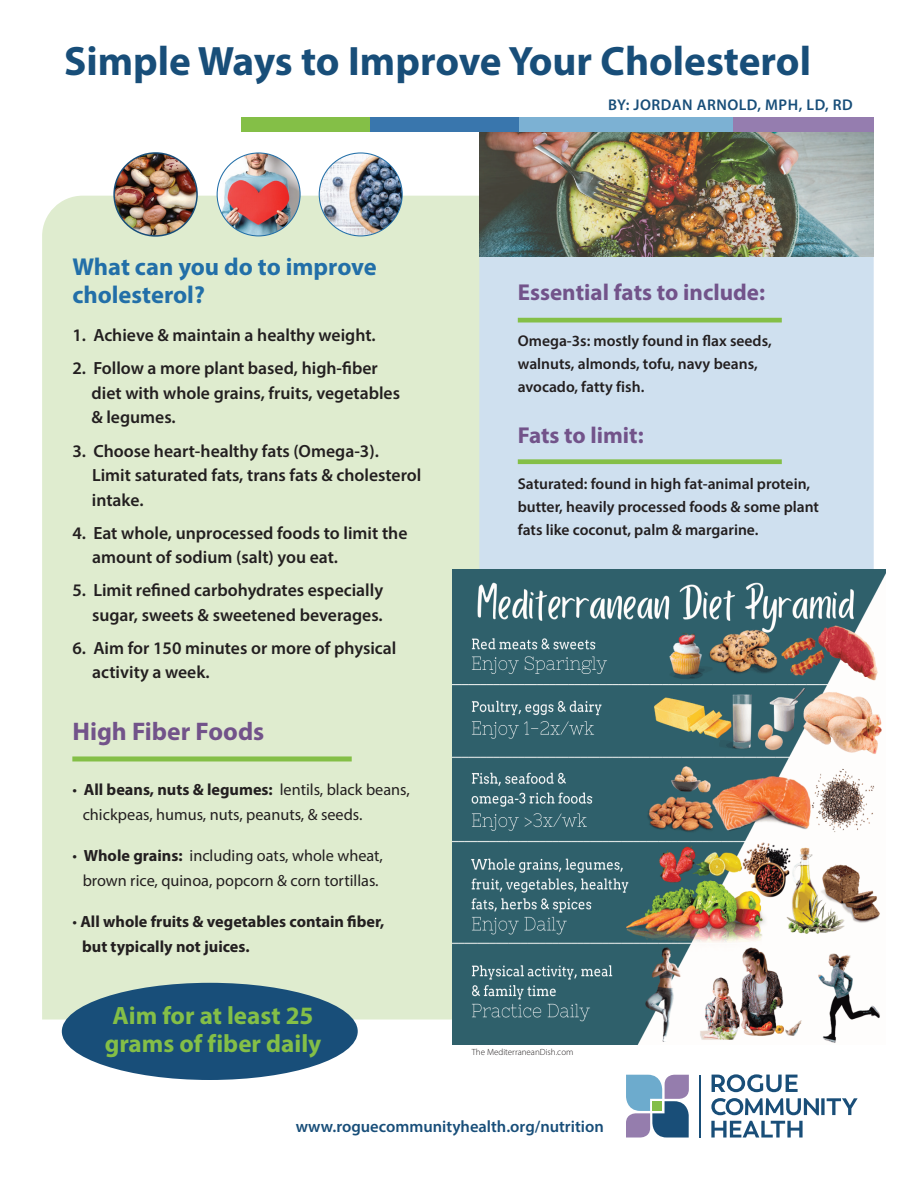
<style>
.page{position:relative;width:918px;height:1188px;background:#fff}
.page>*{position:absolute;margin:0;border:0;box-sizing:border-box;transform-origin:0 0}
.t1{font:700 41.25px "Myriad Pro";color:#184e79}
.t2{font:700 25.5px "Myriad Pro";color:#72538a}
.t3{font:700 25.05px/27.8px "Myriad Pro";color:#84bf47;text-align:center}
.t4{font:700 24.45px/28.5px "Myriad Pro";color:#226fa8}
.t5{font:700 23.1px "Myriad Pro";color:#72538a}
.t6{font:600 17.7px/24.5px "Myriad Pro";color:#231f20}
.t7{font:600 16.5px "Myriad Pro";color:#184e79}
.t8{font:16.2px/25.5px "Myriad Pro";color:#231f20}
.t9{font:700 16.2px/25.5px "Myriad Pro";color:#231f20}
.t10{font:600 15.6px/22.6px "Myriad Pro";color:#231f20}
.t11{font:600 15.6px "Myriad Pro";letter-spacing:.03em;color:#184e79}
.t12{font:300 9px "Myriad Pro";color:#231f20}
.s1{font-weight:700}
.s2{font-weight:400}
</style>
<div class="page">
<div style="left:42px;top:196px;width:437px;height:824px;background:#dfeccf"></div>
<hr style="left:700px;top:1075px;width:1px;height:63px;background:#194e78">
<svg style="left:711px;top:1098px;width:147px;height:17px"></svg>
<svg style="left:711px;top:1121px;width:92px;height:17px"></svg>
<svg style="left:712px;top:1074px;width:86px;height:18px"></svg>
<svg style="left:626px;top:1075px;width:63px;height:63px;background:#7892b1"></svg>
<div style="left:479px;top:256px;width:395px;height:313px;background:#cfe0ef"></div>
<img style="left:114px;top:153px;width:83px;height:83px;border-radius:41px">
<div style="left:113px;top:152px;width:85px;height:85px;border:2px solid #184e79;border-radius:50%"></div>
<img style="left:319px;top:153px;width:83px;height:83px;border-radius:41px">
<img style="left:217px;top:153px;width:83px;height:83px;border-radius:41px">
<div style="left:62px;top:983px;width:296px;height:97px;background:#184e79;border-radius:50%"></div>
<div style="left:518px;top:318px;width:264px;height:5px;background:#84bf47"></div>
<img style="left:452px;top:569px;width:433px;height:476px">
<div style="left:72px;top:756px;width:280px;height:5px;background:#84bf47"></div>
<div style="left:518px;top:459px;width:264px;height:5px;background:#84bf47"></div>
<img style="left:479px;top:131px;width:395px;height:125px">
<div style="left:241px;top:117px;width:130px;height:14px;background:#84bf47"></div>
<div style="left:371px;top:117px;width:148px;height:14px;background:#3976ad"></div>
<div style="left:519px;top:117px;width:214px;height:14px;background:#7cb1d3"></div>
<div style="left:733px;top:117px;width:141px;height:14px;background:#957daf"></div>
<h1 class="t1" style="left:64px;top:34px;width:748px">Simple Ways to Improve Your Cholesterol</h1>
<p class="t11" style="left:608px;top:94px;width:246px">BY: JORDAN ARNOLD, MPH, LD, RD</p>
<h3 class="t4" style="left:72px;top:251px;width:306px">What can you do to improve cholesterol?</h3>
<p class="t6" style="left:72px;top:323px;width:305px">1. Achieve &amp; maintain a healthy weight.</p>
<p class="t6" style="left:91px;top:356px;width:310px;text-indent:-19px">2. Follow a more plant based, high-fiber diet with whole grains, fruits, vegetables &amp; legumes.</p>
<p class="t6" style="left:92px;top:438px;width:331px;text-indent:-20px">3. Choose heart-healthy fats (Omega-3).<br>Limit saturated fats, trans fats &amp; cholesterol intake.</p>
<p class="t6" style="left:92px;top:520px;width:317px;text-indent:-20px">4. Eat whole, unprocessed foods to limit the amount of sodium (salt) you eat.</p>
<p class="t6" style="left:72px;top:578px;width:312px;text-align:right">5. Limit refined carbohydrates especially sugar, sweets &amp; sweetened beverages.</p>
<p class="t6" style="left:92px;top:635px;width:306px;text-indent:-20px">6. Aim for 150 minutes or more of physical activity a week.</p>
<h2 class="t2" style="left:72px;top:714px;width:193px">High Fiber Foods</h2>
<p class="t8" style="left:83px;top:776px;width:329px;text-indent:-10px">• <span class="s1">All beans, nuts &amp; legumes:</span> lentils, black beans, chickpeas, humus, nuts, peanuts, &amp; seeds.</p>
<p class="t8" style="left:72px;top:842px;width:312px;text-align:center">• <span class="s1">Whole grains:</span> including oats, whole wheat, brown rice, quinoa, popcorn &amp; corn tortillas.</p>
<p class="t9" style="left:82px;top:908px;width:304px;text-indent:-10px"><span class="s2">•</span> All whole fruits &amp; vegetables contain fiber, but typically not juices.</p>
<h3 class="t3" style="left:105px;top:1001px;width:218px">Aim for at least 25 grams of fiber daily</h3>
<h3 class="t5" style="left:518px;top:277px;width:249px">Essential fats to include:</h3>
<p class="t10" style="left:518px;top:329px;width:255px">Omega-3s: mostly found in flax seeds, walnuts, almonds, tofu, navy beans, avocado, fatty fish.</p>
<h3 class="t5" style="left:518px;top:420px;width:127px">Fats to limit:</h3>
<p class="t10" style="left:518px;top:473px;width:303px">Saturated: found in high fat-animal protein, butter, heavily processed foods &amp; some plant fats like coconut, palm &amp; margarine.</p>
<p class="t12" style="left:472px;top:1047px;width:103px">The MediterraneanDish.com</p>
<p class="t7" style="left:296px;top:1116px;width:310px">www.roguecommunityhealth.org/nutrition</p>
</div>
